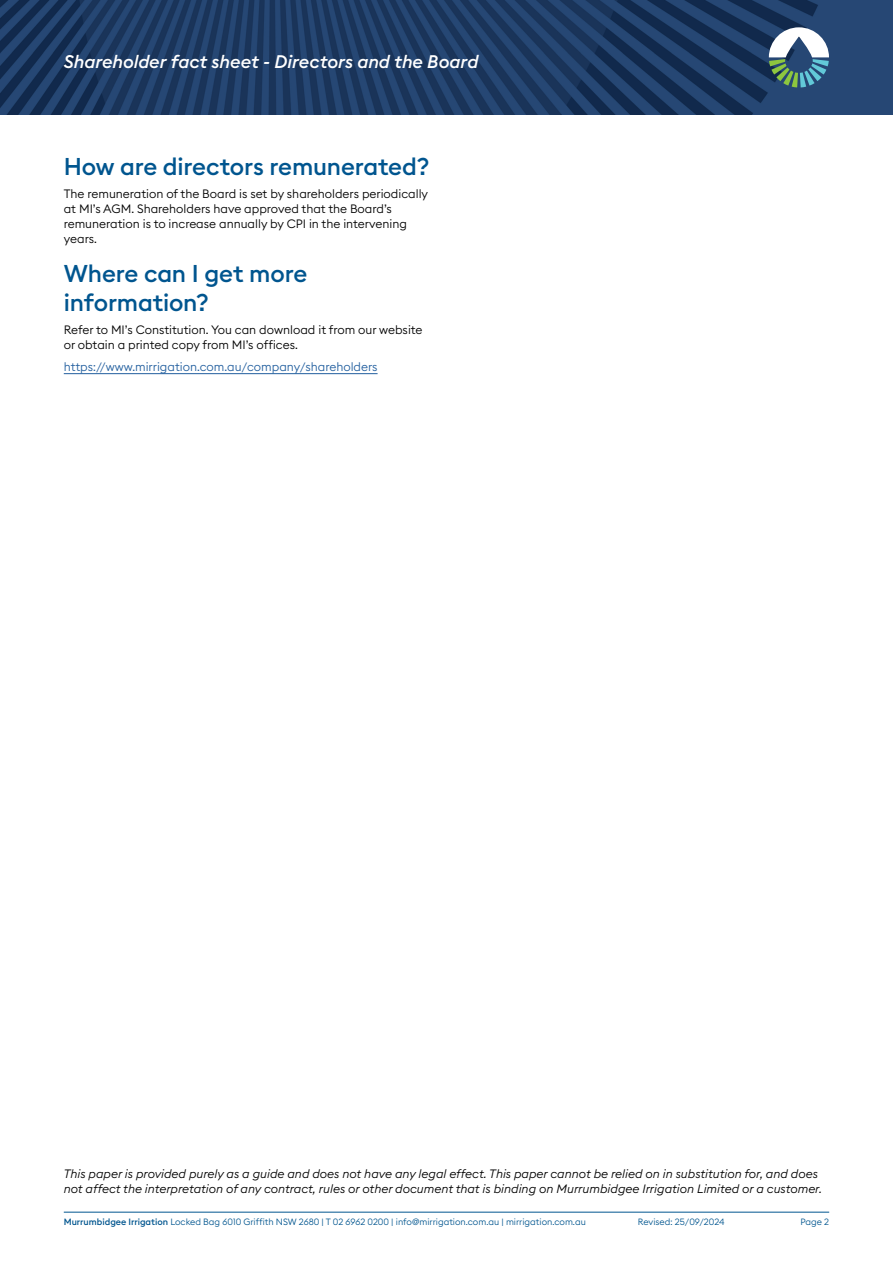
<style>
.page{position:relative;width:893px;height:1263px;background:#fff}
.page>*{position:absolute;margin:0;border:0;box-sizing:border-box;transform-origin:0 0}
.t1{font:500 24px/28.5px "Euclid Square";letter-spacing:-.005em;color:#00558f}
.t2{font:italic 500 18px "Euclid Square";letter-spacing:-.005em;color:#fff}
.t3{font:300 12px/15px "Euclid Square";color:#000}
.t4{font:italic 300 12px/15px "Euclid Square";color:#000}
.t5{font:300 12px "Euclid Square";color:#215e9e}
.t6{font:300 9px "Euclid Square";color:#00558f}
.s1{font-weight:500}
</style>
<div class="page">
<img style="left:0;top:0;width:893px;height:115px">
<hr style="left:64px;top:1212px;width:765px;height:1px;background:#00558f">
<svg style="left:769px;top:27px;width:60px;height:60px"></svg>
<hr style="left:64px;top:373px;width:314px;height:1px;background:#215e9e">
<h2 class="t2" style="left:64px;top:51px;width:416px">Shareholder fact sheet - Directors and the Board</h2>
<h1 class="t1" style="left:64px;top:152px;width:367px">How are directors remunerated?</h1>
<p class="t3" style="left:64px;top:186px;width:366px">The remuneration of the Board is set by shareholders periodically at MI’s AGM. Shareholders have approved that the Board’s remuneration is to increase annually by CPI in the intervening years.</p>
<h1 class="t1" style="left:64px;top:260px;width:245px">Where can I get more information?</h1>
<p class="t3" style="left:64px;top:322px;width:360px">Refer to MI’s Constitution. You can download it from our website or obtain a printed copy from MI’s offices.</p>
<p class="t5" style="left:64px;top:359px;width:315px">https://www.mirrigation.com.au/company/shareholders</p>
<p class="t4" style="left:64px;top:1166px;width:760px">This paper is provided purely as a guide and does not have any legal effect. This paper cannot be relied on in substitution for, and does not affect the interpretation of any contract, rules or other document that is binding on Murrumbidgee Irrigation Limited or a customer.</p>
<p class="t6" style="left:800px;top:1216px;width:30px">Page 2</p>
<p class="t6" style="left:64px;top:1216px;width:524px"><span class="s1">Murrumbidgee Irrigation</span> Locked Bag 6010 Griffith NSW 2680 | T 02 6962 0200 | info@mirrigation.com.au | mirrigation.com.au</p>
<p class="t6" style="left:638px;top:1216px;width:88px">Revised: 25/09/2024</p>
</div>
